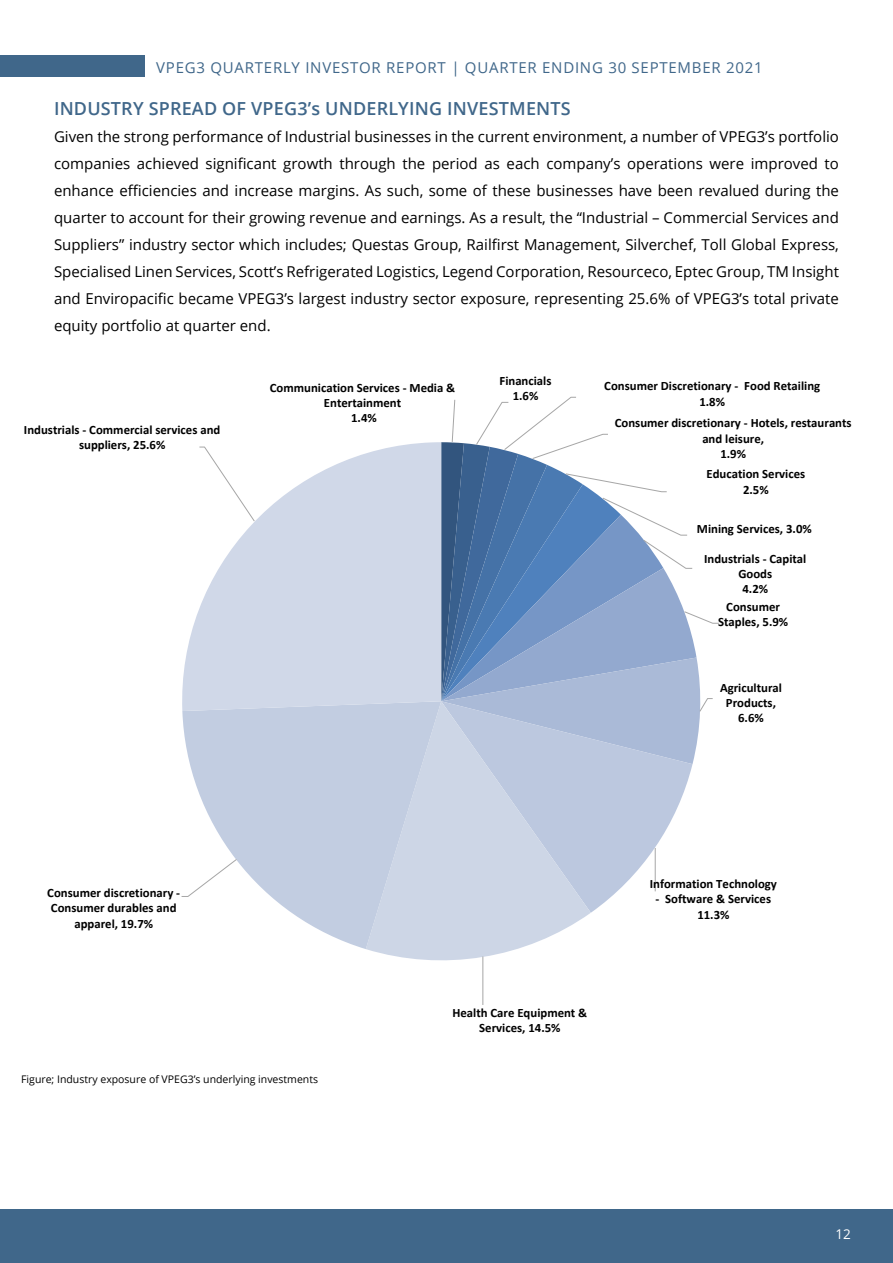
<style>
.page{position:relative;width:893px;height:1263px;background:#fff}
.page>*{position:absolute;margin:0;border:0;box-sizing:border-box;transform-origin:0 0}
.t1{font:600 18px "Open Sans";letter-spacing:.01em;color:#40678a}
.t2{font:15px/27px "Open Sans";color:#000;text-align:justify}
.t3{font:15px "Open Sans";letter-spacing:.05em;color:#40678a}
.t4{font:13.5px "Open Sans";color:#fff}
.t5{font:700 12.75px/15.3px "Calibri";color:#000;text-align:center}
.t6{font:10.5px "Open Sans";color:#000}
</style>
<div class="page">
<div style="left:1px;top:55px;width:144px;height:22px;background:#40678a"></div>
<div style="left:0;top:1210px;width:893px;height:53px;background:#40678a"></div>
<svg style="left:181px;top:396px;width:538px;height:609px"></svg>
<p class="t3" style="left:156px;top:57px;width:608px">VPEG3 QUARTERLY INVESTOR REPORT | QUARTER ENDING 30 SEPTEMBER 2021</p>
<p class="t1" style="left:54px;top:96px;width:518px">INDUSTRY SPREAD OF VPEG3’s UNDERLYING INVESTMENTS</p>
<p class="t2" style="left:54px;top:123px;width:786px">Given the strong performance of Industrial businesses in the current environment, a number of VPEG3’s portfolio companies achieved significant growth through the period as each company’s operations were improved to enhance efficiencies and increase margins. As such, some of these businesses have been revalued during the quarter to account for their growing revenue and earnings. As a result, the “Industrial – Commercial Services and Suppliers” industry sector which includes; Questas Group, Railfirst Management, Silverchef, Toll Global Express, Specialised Linen Services, Scott’s Refrigerated Logistics, Legend Corporation, Resourceco, Eptec Group, TM Insight and Enviropacific became VPEG3’s largest industry sector exposure, representing 25.6% of VPEG3’s total private equity portfolio at quarter end.</p>
<p class="t5" style="left:24px;top:422px;width:198px">Industrials - Commercial services and suppliers, 25.6%</p>
<p class="t5" style="left:270px;top:379px;width:187px">Communication Services - Media &amp;<br>Entertainment<br>1.4%</p>
<p class="t5" style="left:499px;top:373px;width:53px">Financials<br>1.6%</p>
<p class="t5" style="left:604px;top:378px;width:217px">Consumer Discretionary - Food Retailing<br>1.8%</p>
<p class="t5" style="left:615px;top:415px;width:238px">Consumer discretionary - Hotels, restaurants and leisure,<br>1.9%</p>
<p class="t5" style="left:706px;top:466px;width:100px">Education Services<br>2.5%</p>
<p class="t5" style="left:697px;top:521px;width:116px">Mining Services, 3.0%</p>
<p class="t5" style="left:704px;top:550px;width:104px">Industrials - Capital<br>Goods<br>4.2%</p>
<p class="t5" style="left:718px;top:599px;width:72px">Consumer<br>Staples, 5.9%</p>
<p class="t5" style="left:720px;top:679px;width:64px">Agricultural<br>Products,<br>6.6%</p>
<p class="t5" style="left:47px;top:885px;width:134px">Consumer discretionary -<br>Consumer durables and apparel, 19.7%</p>
<p class="t5" style="left:452px;top:1005px;width:136px">Health Care Equipment &amp;<br>Services, 14.5%</p>
<p class="t5" style="left:650px;top:876px;width:129px">Information Technology</p>
<p class="t5" style="left:656px;top:891px;width:117px">- Software &amp; Services<br>11.3%</p>
<p class="t6" style="left:21px;top:1072px;width:298px">Figure; Industry exposure of VPEG3’s underlying investments</p>
<p class="t4" style="left:836px;top:1224px;width:17px">12</p>
</div>
